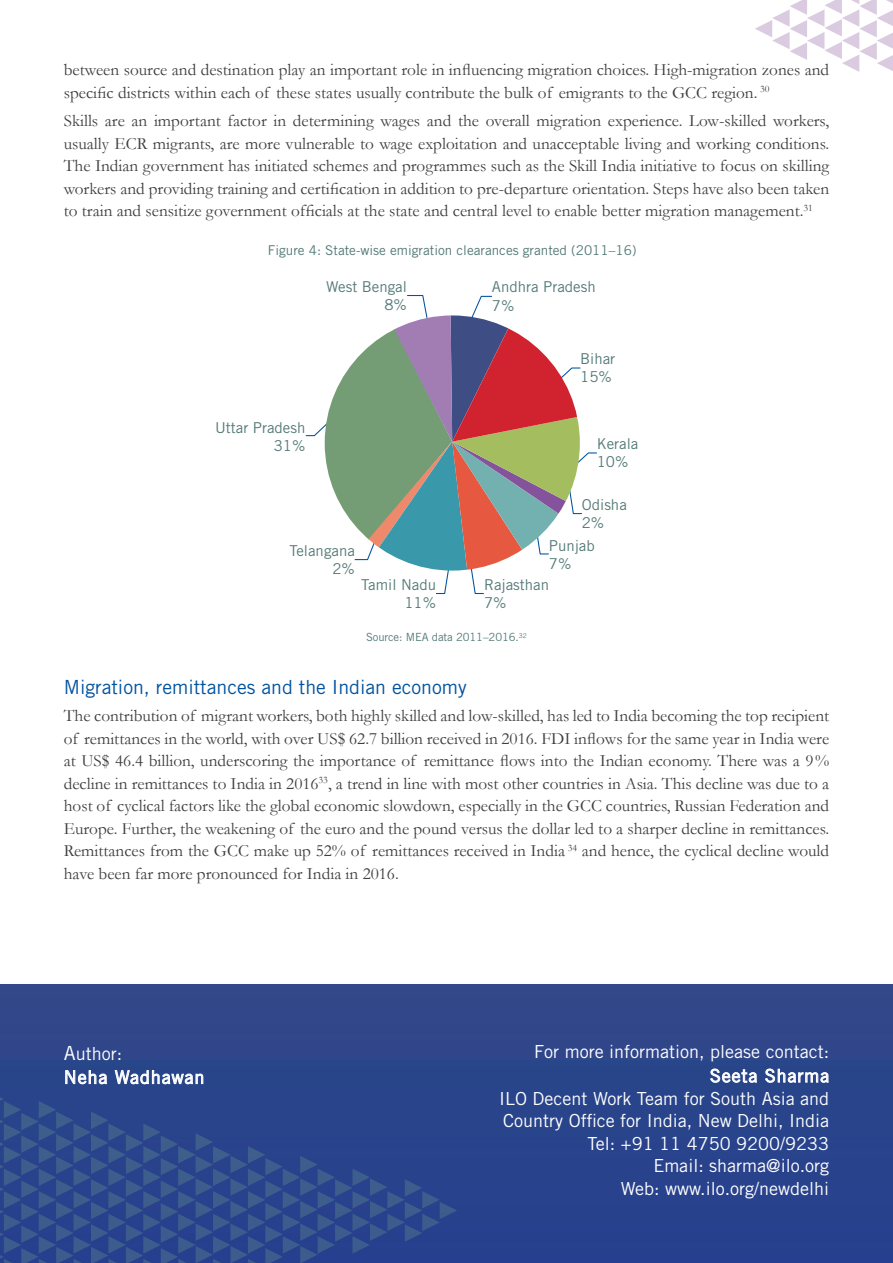
<style>
.page{position:relative;width:893px;height:1263px;background:#fff}
.page>*{position:absolute;margin:0;border:0;box-sizing:border-box;transform-origin:0 0}
.Sub_Heading_1{font:19.5px "Trade Gothic LT Std";color:#0153a0}
.Sub_Heading_2{font:18px "Trade Gothic LT Std";color:#fff}
.Sub_Heading_2-2{font:18px "Trade Gothic LT Std";letter-spacing:.05em;color:#fff}
.Para{font:17.25px/22.5px "Garamond";color:#3e3e3f;text-align:justify}
.t1{font:15px/18px "Trade Gothic";color:#547a77}
.t2{font:13.5px "Trade Gothic";color:#547a77}
.Table{font:11.25px "Trade Gothic";letter-spacing:-.01em;color:#547a77}
.s1{font-size:19.5px}
</style>
<div class="page">
<div style="left:0;top:984px;width:893px;height:279px;background:#29458a"></div>
<svg style="left:0;top:1097px;width:457px;height:166px"></svg>
<svg style="left:755px;top:0;width:138px;height:72px"></svg>
<svg style="left:305px;top:295px;width:292px;height:300px"></svg>
<svg style="left:65px;top:1070px;width:42px;height:14px"></svg>
<svg style="left:114px;top:1070px;width:90px;height:15px"></svg>
<svg style="left:710px;top:1068px;width:47px;height:15px"></svg>
<svg style="left:765px;top:1068px;width:64px;height:15px"></svg>
<p class="Para" style="left:64px;top:58px;width:767px">between source and destination play an important role in influencing migration choices. High-migration zones and specific districts within each of these states usually contribute the bulk of emigrants to the GCC region. <sup>30</sup></p>
<p class="Para" style="left:64px;top:109px;width:767px">Skills are an important factor in determining wages and the overall migration experience. Low-skilled workers, usually ECR migrants, are more vulnerable to wage exploitation and unacceptable living and working conditions.<br>The Indian government has initiated schemes and programmes such as the Skill India initiative to focus on skilling workers and providing training and certification in addition to pre-departure orientation. Steps have also been taken to train and sensitize government officials at the state and central level to enable better migration management.<sup>31</sup></p>
<p class="t2" style="left:268px;top:242px;width:370px">Figure 4: State-wise emigration clearances granted (2011–16)</p>
<p class="t1" style="left:326px;top:278px;width:82px;text-align:right">West Bengal<br>8%</p>
<p class="t1" style="left:492px;top:278px;width:105px">Andhra Pradesh<br>7%</p>
<p class="t1" style="left:215px;top:418px;width:92px;text-align:right">Uttar Pradesh<br>31%</p>
<p class="t1" style="left:290px;top:541px;width:67px;text-align:right">Telangana<br>2%</p>
<p class="t1" style="left:580px;top:350px;width:37px">Bihar<br>15%</p>
<p class="t1" style="left:597px;top:435px;width:43px">Kerala<br>10%</p>
<p class="t1" style="left:582px;top:495px;width:47px">Odisha<br>2%</p>
<p class="t1" style="left:549px;top:536px;width:47px">Punjab</p>
<p class="t1" style="left:549px;top:554px;width:24px">7%</p>
<p class="t1" style="left:361px;top:575px;width:76px;text-align:right">Tamil Nadu<br>11%</p>
<p class="t1" style="left:484px;top:575px;width:67px">Rajasthan<br>7%</p>
<p class="Table" style="left:366px;top:630px;width:162px">Source: MEA data 2011–2016.<sup>32</sup></p>
<p class="Sub_Heading_1" style="left:64px;top:676px;width:404px">Migration, remittances and the Indian economy</p>
<p class="Para" style="left:64px;top:704px;width:767px">The contribution of migrant workers, both highly skilled and low-skilled, has led to India becoming the top recipient of remittances in the world, with over US$ 62.7 billion received in 2016. FDI inflows for the same year in India were at US$ 46.4 billion, underscoring the importance of remittance flows into the Indian economy. There was a 9% decline in remittances to India in 2016<sup>33</sup>, a trend in line with most other countries in Asia. This decline was due to a host of cyclical factors like the global economic slowdown, especially in the GCC countries, Russian Federation and Europe. Further, the weakening of the euro and the pound versus the dollar led to a sharper decline in remittances.<br>Remittances from the GCC make up 52% of remittances received in India <sup>34</sup> and hence, the cyclical decline would have been far more pronounced for India in 2016.</p>
<p class="Sub_Heading_2" style="left:64px;top:1042px;width:60px"><span class="s1">A</span>uthor:</p>
<p class="Sub_Heading_2-2" style="left:64px;top:1066px;width:142px">Neha Wadhawan</p>
<p class="Sub_Heading_2" style="left:534px;top:1041px;width:296px">For more information, please contact:</p>
<p class="Sub_Heading_2-2" style="left:710px;top:1065px;width:121px">Seeta Sharma</p>
<p class="Sub_Heading_2" style="left:499px;top:1087px;width:332px">ILO Decent Work Team for South Asia and</p>
<p class="Sub_Heading_2" style="left:503px;top:1110px;width:327px">Country Office for India, New Delhi, India</p>
<p class="Sub_Heading_2" style="left:588px;top:1132px;width:243px">Tel: +91 11 4750 9200/9233</p>
<p class="Sub_Heading_2" style="left:653px;top:1155px;width:177px">Email: sharma@ilo.org</p>
<p class="Sub_Heading_2" style="left:621px;top:1177px;width:210px">Web: www.ilo.org/newdelhi</p>
</div>
